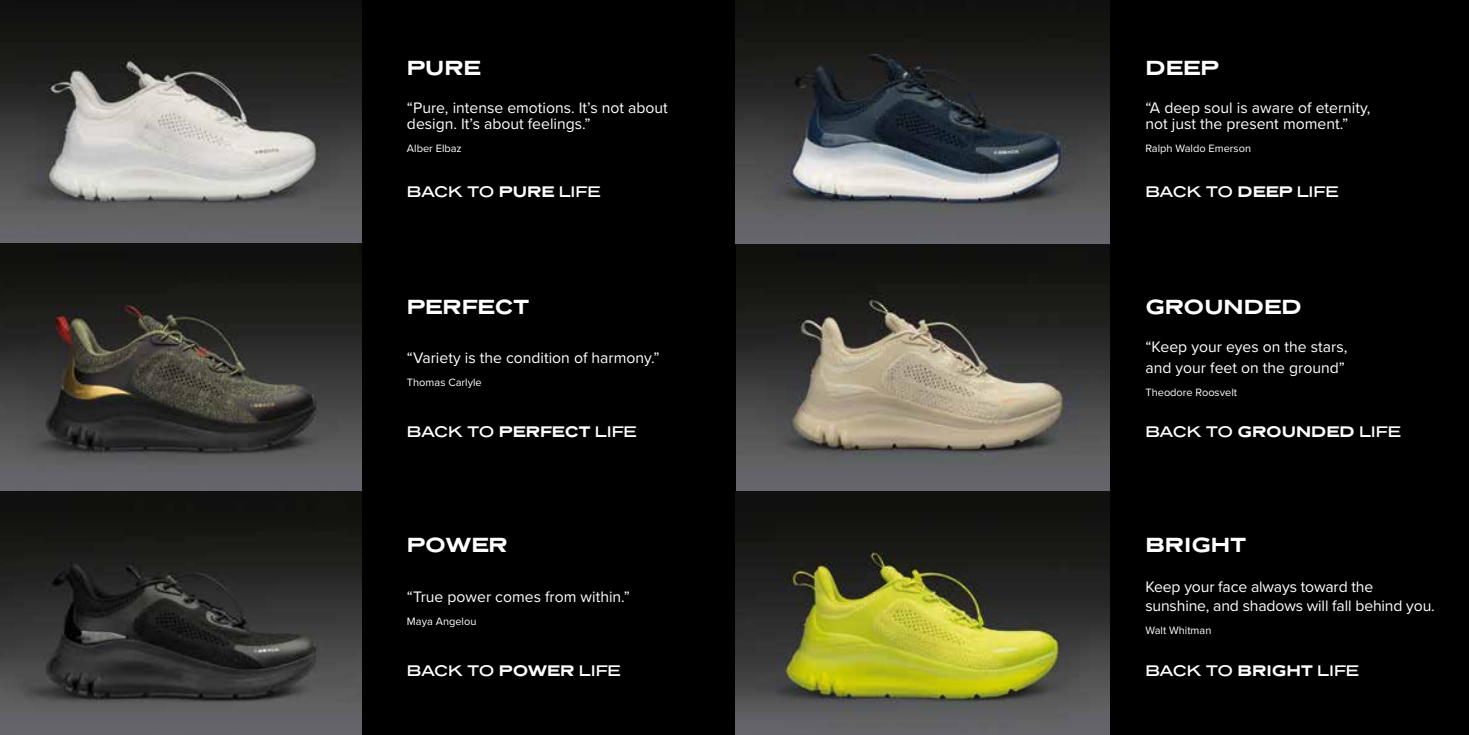
<style>
.page{position:relative;width:1469px;height:735px;background:#fff}
.page>*{position:absolute;margin:0;border:0;box-sizing:border-box;transform-origin:0 0}
.t1{font:700 21px "Presicav Rg";color:#fff}
.t2{font:15.75px/16.6px "Proxima Nova";color:#fff}
.t3{font:15.75px "Presicav Rg";color:#fff}
.t4{font:11.03px "Proxima Nova";color:#fff}
.s1{font-weight:700}
</style>
<div class="page">
<div style="left:0;top:0;width:734px;height:734px;background:#000"></div>
<img style="left:0;top:0;width:361px;height:734px">
<div style="left:734px;top:0;width:734px;height:734px;background:#000"></div>
<img style="left:736px;top:0;width:373px;height:734px">
<h1 class="t1" style="left:407px;top:54px;width:75px">PURE</h1>
<h1 class="t1" style="left:1145px;top:54px;width:75px">DEEP</h1>
<p class="t2" style="left:407px;top:98px;width:262px">“Pure, intense emotions. It’s not about design. It’s about feelings.”</p>
<p class="t4" style="left:407px;top:140px;width:56px">Alber Elbaz</p>
<p class="t2" style="left:1145px;top:98px;width:227px">“A deep soul is aware of eternity, not just the present moment.”</p>
<p class="t4" style="left:1145px;top:140px;width:107px">Ralph Waldo Emerson</p>
<p class="t3" style="left:407px;top:181px;width:195px">BACK TO <span class="s1">PURE</span> LIFE</p>
<p class="t3" style="left:1145px;top:181px;width:194px">BACK TO <span class="s1">DEEP</span> LIFE</p>
<h1 class="t1" style="left:407px;top:293px;width:124px">PERFECT</h1>
<h1 class="t1" style="left:1145px;top:293px;width:158px">GROUNDED</h1>
<p class="t2" style="left:407px;top:348px;width:254px">“Variety is the condition of harmony.”</p>
<p class="t4" style="left:407px;top:373px;width:76px">Thomas Carlyle</p>
<p class="t2" style="left:1145px;top:335px;width:203px;line-height:20.8px">“Keep your eyes on the stars, and your feet on the ground”</p>
<p class="t4" style="left:1145px;top:383px;width:93px">Theodore Roosvelt</p>
<p class="t3" style="left:407px;top:421px;width:231px">BACK TO <span class="s1">PERFECT</span> LIFE</p>
<p class="t3" style="left:1145px;top:421px;width:257px">BACK TO <span class="s1">GROUNDED</span> LIFE</p>
<h1 class="t1" style="left:407px;top:531px;width:102px">POWER</h1>
<h1 class="t1" style="left:1145px;top:531px;width:102px">BRIGHT</h1>
<p class="t2" style="left:407px;top:587px;width:224px">“True power comes from within.”</p>
<p class="t4" style="left:407px;top:612px;width:71px">Maya Angelou</p>
<p class="t2" style="left:1145px;top:576px;width:291px;line-height:18.9px">Keep your face always toward the sunshine, and shadows will fall behind you.</p>
<p class="t4" style="left:1145px;top:621px;width:68px">Walt Whitman</p>
<p class="t3" style="left:407px;top:660px;width:215px">BACK TO <span class="s1">POWER</span> LIFE</p>
<p class="t3" style="left:1145px;top:660px;width:215px">BACK TO <span class="s1">BRIGHT</span> LIFE</p>
</div>
